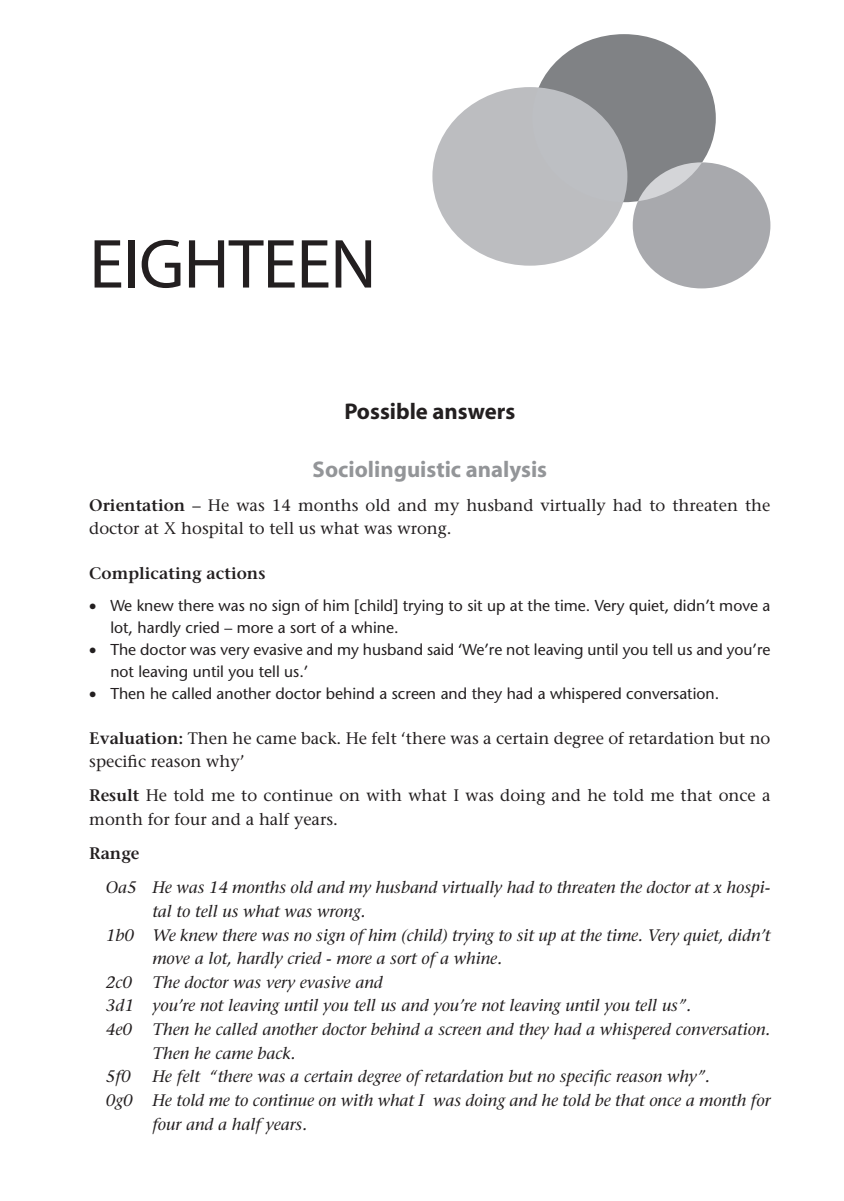
<style>
.page{position:relative;width:844px;height:1201px;background:#fff}
.page>*{position:absolute;margin:0;border:0;box-sizing:border-box;transform-origin:0 0}
.Chapter_Number{font:70px "Myriad";letter-spacing:-.01em;color:#231f20}
.Heading_2{font:700 22.75px "Myriad";color:#939598}
.Heading_1{font:700 22.75px "Myriad";color:#231f20}
.Body_text_indent{font:italic 16.62px/23.6px "Stone Serif";color:#231f20}
.Body_text_full_out{font:16.62px/23.6px "Stone Serif";color:#231f20}
.Body_text_full_out-2{font:600 16.62px "Stone Serif";color:#231f20}
.t1{font:15.75px/21.9px "Stone Sans";color:#231f20}
.s1{font-weight:600}
</style>
<div class="page">
<div style="left:432px;top:87px;width:195px;height:179px;background:#bcbdc0;border-radius:50%"></div>
<svg style="left:532px;top:34px;width:183px;height:168px;fill:#808285"></svg>
<div style="left:632px;top:162px;width:138px;height:126px;background:#a8a9ad;border-radius:50%"></div>
<p class="Chapter_Number" style="left:89px;top:229px;width:288px">EIGHTEEN</p>
<p class="Heading_1" style="left:344px;top:399px;width:172px">Possible answers</p>
<p class="Heading_2" style="left:312px;top:457px;width:236px">Sociolinguistic analysis</p>
<p class="Body_text_full_out" style="left:89px;top:493px;width:682px"><span class="s1">Orientation</span> – He was 14 months old and my husband virtually had to threaten the doctor at X hospital to tell us what was wrong.</p>
<p class="Body_text_full_out-2" style="left:89px;top:563px;width:177px">Complicating actions</p>
<p class="t1" style="left:110px;top:595px;width:661px;text-indent:-21px">• We knew there was no sign of him [child] trying to sit up at the time. Very quiet, didn’t move a lot, hardly cried – more a sort of a whine.</p>
<p class="t1" style="left:110px;top:639px;width:661px;text-indent:-21px">• The doctor was very evasive and my husband said ‘We’re not leaving until you tell us and you’re not leaving until you tell us.’</p>
<p class="t1" style="left:89px;top:682px;width:631px">• Then he called another doctor behind a screen and they had a whispered conversation.</p>
<p class="Body_text_full_out" style="left:89px;top:726px;width:682px"><span class="s1">Evaluation:</span> Then he came back. He felt ‘there was a certain degree of retardation but no specific reason why’</p>
<p class="Body_text_full_out" style="left:89px;top:783px;width:682px"><span class="s1">Result</span> He told me to continue on with what I was doing and he told me that once a month for four and a half years.</p>
<p class="Body_text_full_out-2" style="left:89px;top:843px;width:52px">Range</p>
<p class="Body_text_indent" style="left:152px;top:876px;width:619px;text-indent:-46px">Oa5 He was 14 months old and my husband virtually had to threaten the doctor at x hospi&shy;tal to tell us what was wrong.</p>
<p class="Body_text_indent" style="left:152px;top:923px;width:619px;text-indent:-46px">1b0 We knew there was no sign of him (child) trying to sit up at the time. Very quiet, didn’t move a lot, hardly cried - more a sort of a whine.</p>
<p class="Body_text_indent" style="left:106px;top:970px;width:278px">2c0 The doctor was very evasive and</p>
<p class="Body_text_indent" style="left:106px;top:994px;width:586px">3d1 you’re not leaving until you tell us and you’re not leaving until you tell us”.</p>
<p class="Body_text_indent" style="left:152px;top:1017px;width:619px;text-indent:-46px">4e0 Then he called another doctor behind a screen and they had a whispered conversation.<br>Then he came back.</p>
<p class="Body_text_indent" style="left:106px;top:1065px;width:26px">5f0</p>
<p class="Body_text_indent" style="left:152px;top:1065px;width:559px">He felt “there was a certain degree of retardation but no specific reason why”.</p>
<p class="Body_text_indent" style="left:152px;top:1088px;width:619px;text-indent:-46px">0g0 He told me to continue on with what I was doing and he told be that once a month for four and a half years.</p>
</div>
